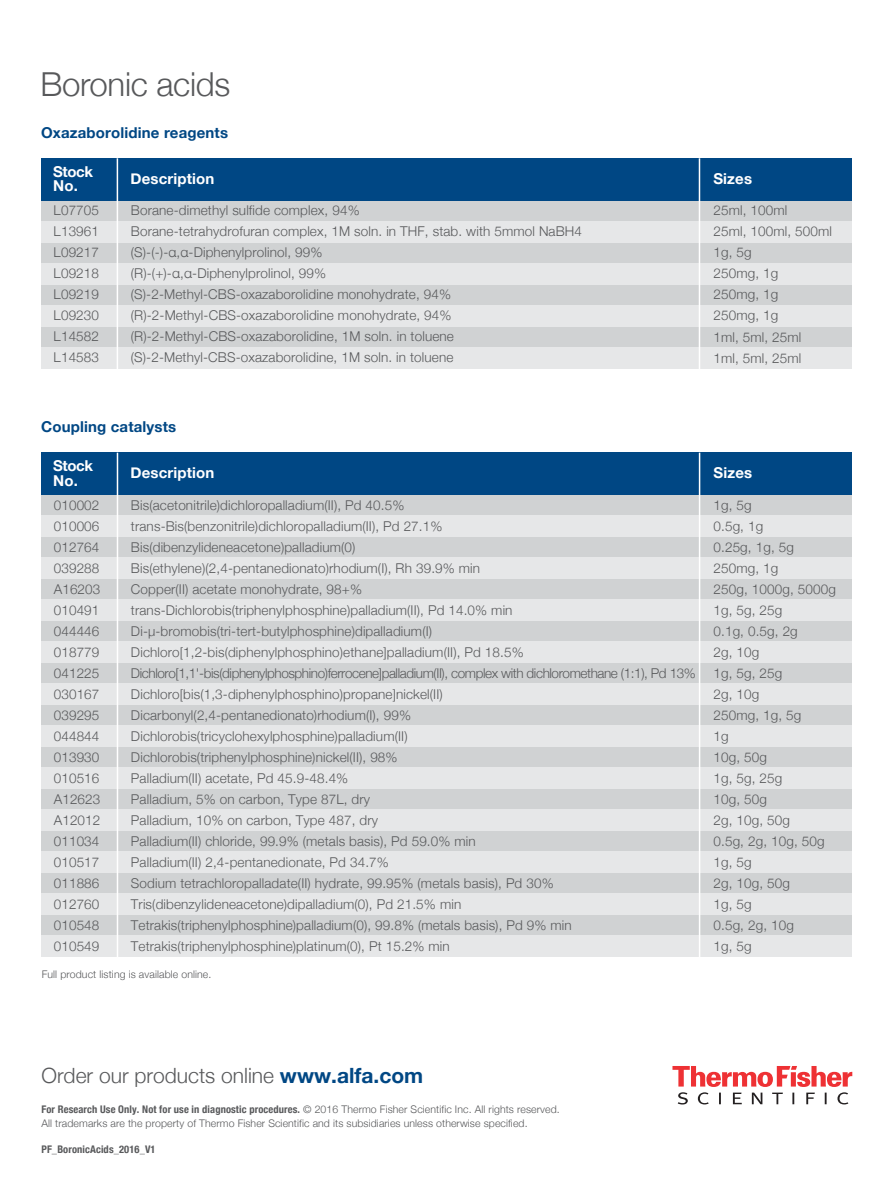
<style>
.page{position:relative;width:893px;height:1187px;background:#fff}
.page>*{position:absolute;margin:0;border:0;box-sizing:border-box;transform-origin:0 0}
.t1{font:300 33px "Helvetica Neue";letter-spacing:-.01em;color:#58595b}
.t2{font:300 21px "Helvetica Neue";color:#58595b}
.t3{font:700 15px/14.2px "Helvetica Neue";letter-spacing:.01em;color:#fff}
.t4{font:700 15px "Helvetica Neue";letter-spacing:.01em;color:#004784}
.t5{font:300 13.5px/21px "Helvetica Neue";letter-spacing:.01em;color:#58595b}
.t6{font:300 10.5px/14.2px "Helvetica Neue";letter-spacing:.01em;color:#58595b}
.t7{font:700 condensed 10.5px "Helvetica Neue";letter-spacing:.01em;color:#58595b}
.s1{font-weight:700;color:#004784}
.s2{font-weight:700;font-stretch:condensed}
</style>
<div class="page">
<svg style="left:672px;top:1066px;width:180px;height:20px"></svg>
<svg style="left:678px;top:1092px;width:170px;height:12px"></svg>
<div style="left:42px;top:494px;width:810px;height:459px;background:#d0d2d3"></div>
<div style="left:42px;top:452px;width:810px;height:42px;background:#004784"></div>
<div style="left:42px;top:515px;width:810px;height:21px;background:#e6e7e8"></div>
<div style="left:42px;top:557px;width:810px;height:21px;background:#e6e7e8"></div>
<div style="left:42px;top:599px;width:810px;height:21px;background:#e6e7e8"></div>
<div style="left:42px;top:935px;width:810px;height:21px;background:#e6e7e8"></div>
<div style="left:42px;top:893px;width:810px;height:21px;background:#e6e7e8"></div>
<div style="left:42px;top:851px;width:810px;height:21px;background:#e6e7e8"></div>
<div style="left:42px;top:809px;width:810px;height:21px;background:#e6e7e8"></div>
<div style="left:42px;top:767px;width:810px;height:21px;background:#e6e7e8"></div>
<div style="left:42px;top:725px;width:810px;height:21px;background:#e6e7e8"></div>
<div style="left:42px;top:683px;width:810px;height:21px;background:#e6e7e8"></div>
<div style="left:42px;top:641px;width:810px;height:21px;background:#e6e7e8"></div>
<hr style="left:699px;top:452px;width:1px;height:506px;background:#fff">
<hr style="left:117px;top:452px;width:1px;height:506px;background:#fff">
<div style="left:42px;top:200px;width:810px;height:163px;background:#d0d2d3"></div>
<div style="left:42px;top:158px;width:810px;height:42px;background:#004784"></div>
<div style="left:42px;top:221px;width:810px;height:21px;background:#e6e7e8"></div>
<div style="left:42px;top:263px;width:810px;height:21px;background:#e6e7e8"></div>
<div style="left:42px;top:305px;width:810px;height:21px;background:#e6e7e8"></div>
<div style="left:42px;top:347px;width:810px;height:21px;background:#e6e7e8"></div>
<hr style="left:699px;top:158px;width:1px;height:213px;background:#fff">
<hr style="left:117px;top:158px;width:1px;height:213px;background:#fff">
<h1 class="t1" style="left:40px;top:58px;width:191px">Boronic acids</h1>
<p class="t4" style="left:41px;top:121px;width:189px">Oxazaborolidine reagents</p>
<p class="t3" style="left:53px;top:165px;width:41px">Stock<br>No.</p>
<p class="t3" style="left:130px;top:172px;width:85px">Description</p>
<p class="t3" style="left:713px;top:172px;width:40px">Sizes</p>
<p class="t5" style="left:54px;top:199px;width:47px;text-align:justify">L07705<br>L13961<br>L09217<br>L09218<br>L09219<br>L09230<br>L14582<br>L14583</p>
<p class="t5" style="left:131px;top:199px;width:453px">Borane-dimethyl sulfide complex, 94%<br>Borane-tetrahydrofuran complex, 1M soln. in THF, stab. with 5mmol NaBH4 (S)-(-)-α,α-Diphenylprolinol, 99%<br>(R)-(+)-α,α-Diphenylprolinol, 99%<br>(S)-2-Methyl-CBS-oxazaborolidine monohydrate, 94% (R)-2-Methyl-CBS-oxazaborolidine monohydrate, 94% (R)-2-Methyl-CBS-oxazaborolidine, 1M soln. in toluene (S)-2-Methyl-CBS-oxazaborolidine, 1M soln. in toluene</p>
<p class="t5" style="left:713px;top:199px;width:120px">25ml, 100ml<br>25ml, 100ml, 500ml<br>1g, 5g<br>250mg, 1g<br>250mg, 1g<br>250mg, 1g<br>1ml, 5ml, 25ml<br>1ml, 5ml, 25ml</p>
<p class="t4" style="left:41px;top:414px;width:137px">Coupling catalysts</p>
<p class="t3" style="left:53px;top:459px;width:41px">Stock<br>No.</p>
<p class="t3" style="left:131px;top:466px;width:85px">Description</p>
<p class="t3" style="left:713px;top:466px;width:40px">Sizes</p>
<p class="t5" style="left:54px;top:493px;width:48px;text-align:justify">010002<br>010006<br>012764<br>039288<br>A16203<br>010491<br>044446<br>018779<br>041225<br>030167<br>039295<br>044844<br>013930<br>010516<br>A12623<br>A12012<br>011034<br>010517<br>011886<br>012760<br>010548<br>010549</p>
<p class="t5" style="left:131px;top:493px;width:566px">Bis(acetonitrile)dichloropalladium(II), Pd 40.5%<br>trans-Bis(benzonitrile)dichloropalladium(II), Pd 27.1%<br>Bis(dibenzylideneacetone)palladium(0)<br>Bis(ethylene)(2,4-pentanedionato)rhodium(I), Rh 39.9% min<br>Copper(II) acetate monohydrate, 98+%<br>trans-Dichlorobis(triphenylphosphine)palladium(II), Pd 14.0% min Di-µ-bromobis(tri-tert-butylphosphine)dipalladium(I)<br>Dichloro[1,2-bis(diphenylphosphino)ethane]palladium(II), Pd 18.5% Dichloro[1,1'-bis(diphenylphosphino)ferrocene]palladium(II), complex with dichloromethane (1:1), Pd 13% Dichloro[bis(1,3-diphenylphosphino)propane]nickel(II)<br>Dicarbonyl(2,4-pentanedionato)rhodium(I), 99%<br>Dichlorobis(tricyclohexylphosphine)palladium(II)<br>Dichlorobis(triphenylphosphine)nickel(II), 98%<br>Palladium(II) acetate, Pd 45.9-48.4%<br>Palladium, 5% on carbon, Type 87L, dry<br>Palladium, 10% on carbon, Type 487, dry<br>Palladium(II) chloride, 99.9% (metals basis), Pd 59.0% min<br>Palladium(II) 2,4-pentanedionate, Pd 34.7%<br>Sodium tetrachloropalladate(II) hydrate, 99.95% (metals basis), Pd 30% Tris(dibenzylideneacetone)dipalladium(0), Pd 21.5% min Tetrakis(triphenylphosphine)palladium(0), 99.8% (metals basis), Pd 9% min Tetrakis(triphenylphosphine)platinum(0), Pt 15.2% min</p>
<p class="t5" style="left:713px;top:493px;width:124px">1g, 5g<br>0.5g, 1g<br>0.25g, 1g, 5g<br>250mg, 1g<br>250g, 1000g, 5000g<br>1g, 5g, 25g<br>0.1g, 0.5g, 2g<br>2g, 10g<br>1g, 5g, 25g<br>2g, 10g<br>250mg, 1g, 5g<br>1g<br>10g, 50g<br>1g, 5g, 25g<br>10g, 50g<br>2g, 10g, 50g<br>0.5g, 2g, 10g, 50g<br>1g, 5g<br>2g, 10g, 50g<br>1g, 5g<br>0.5g, 2g, 10g<br>1g, 5g</p>
<p class="t6" style="left:42px;top:966px;width:171px">Full product listing is available online.</p>
<h2 class="t2" style="left:41px;top:1058px;width:383px">Order our products online <span class="s1">www.alfa.com</span></h2>
<p class="t6" style="left:41px;top:1101px;width:520px"><span class="s2">For Research Use Only. Not for use in diagnostic procedures.</span> © 2016 Thermo Fisher Scientific Inc. All rights reserved.<br>All trademarks are the property of Thermo Fisher Scientific and its subsidiaries unless otherwise specified.</p>
<p class="t7" style="left:41px;top:1140px;width:116px">PF_BoronicAcids_2016_V1</p>
</div>
